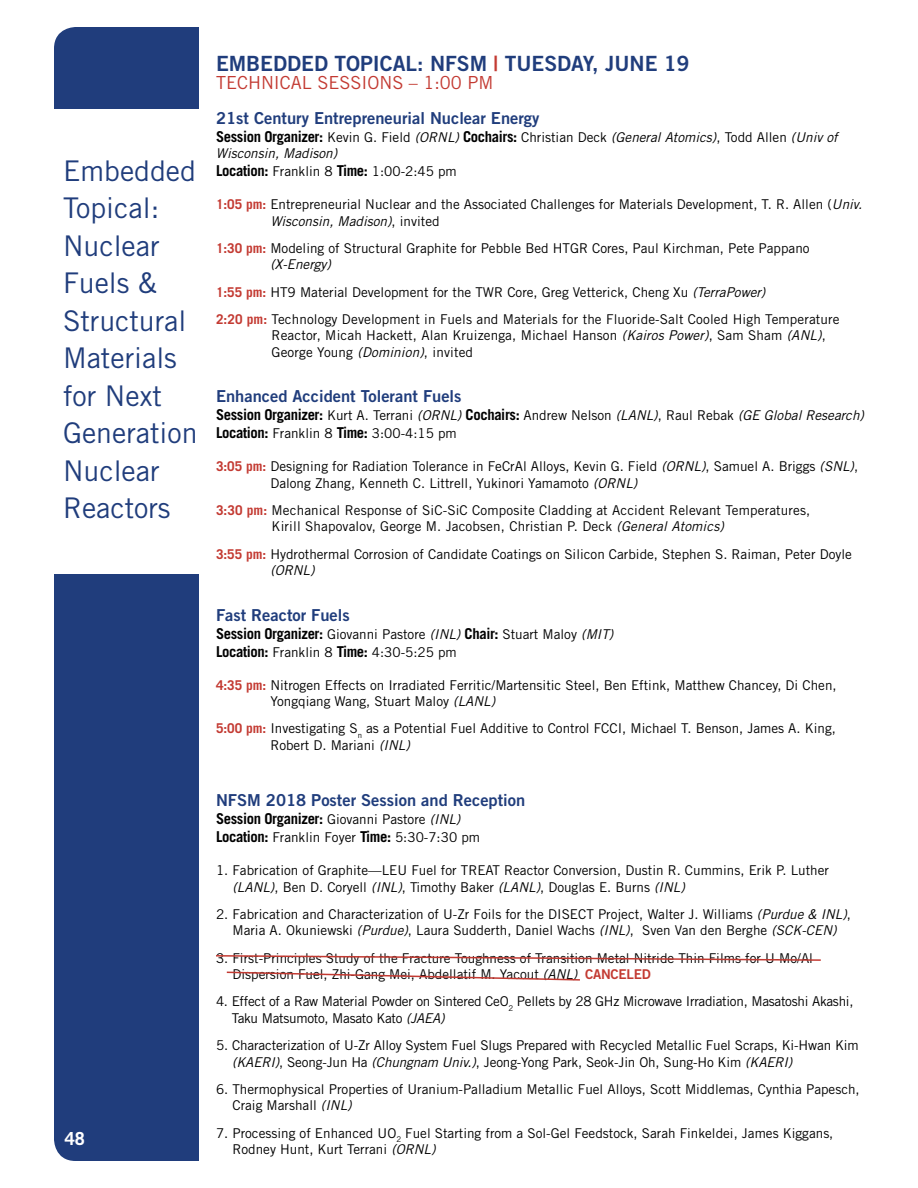
<style>
.page{position:relative;width:918px;height:1188px;background:#fff}
.page>*{position:absolute;margin:0;border:0;box-sizing:border-box;transform-origin:0 0}
.t1{font:28.5px/37.5px "Trade Gothic";color:#203d7c}
.t2{font:21px "Trade Gothic Bold Two";color:#203d7c}
.t3{font:18px "Trade Gothic";color:#c33a32}
.t4{font:700 18px "Trade Gothic";color:#fff}
.t5{font:16.5px "Trade Gothic Bold Two";color:#203d7c}
.t6{font:700 15px "Trade Gothic";letter-spacing:-.025em;color:#000}
.t7{font:13.5px/16.5px "Trade Gothic";color:#000}
.t8{font:13.5px/16.5px "Trade Gothic";letter-spacing:-.02em;color:#000}
.t9{font:italic 13.5px/16.5px "Trade Gothic";color:#000}
.s1{color:#c33a32}
.s2{font-weight:700;font-style:normal;font-size:15px}
.s3{font-style:normal}
.s4{font-weight:700;font-size:15px}
.s5{font-weight:700;color:#c33a32}
.s6{font-style:italic}
.s7{font-weight:400;font-size:13.5px}
.s8{font-weight:400;font-style:italic;font-size:13.5px}
.s9{font-family:"Trade Gothic Bold Two";color:#c33a32}
</style>
<div class="page">
<div style="left:54px;top:27px;width:179px;height:1134px;background:#203d7c;border-radius:22px"></div>
<div style="left:27px;top:109px;width:179px;height:464px;background:#fff"></div>
<div style="left:199px;top:15px;width:41px;height:1156px;background:#fff"></div>
<svg style="left:216px;top:955px;width:605px;height:6px"></svg>
<svg style="left:226px;top:971px;width:354px;height:10px"></svg>
<h1 class="t1" style="left:63px;top:152px;width:136px">Embedded<br>Topical:<br>Nuclear<br>Fuels &amp;<br>Structural<br>Materials for Next<br>Generation<br>Nuclear<br>Reactors</h1>
<h3 class="t4" style="left:65px;top:1128px;width:22px">48</h3>
<h2 class="t2" style="left:216px;top:50px;width:475px">EMBEDDED TOPICAL: NFSM <span class="s1">|</span> TUESDAY, JUNE 19</h2>
<h3 class="t3" style="left:216px;top:72px;width:279px">TECHNICAL SESSIONS – 1:00 PM</h3>
<p class="t5" style="left:216px;top:107px;width:325px">21st Century Entrepreneurial Nuclear Energy</p>
<p class="t9" style="left:216px;top:128px;width:623px"><span class="s2">Session Organizer:</span> <span class="s3">Kevin G. Field</span> (ORNL) <span class="s2">Cochairs:</span> <span class="s3">Christian Deck</span> (General Atomics)<span class="s3">, Todd Allen</span> (Univ of<br>Wisconsin, Madison)</p>
<p class="t7" style="left:216px;top:163px;width:242px"><span class="s4">Location:</span> Franklin 8 <span class="s4">Time:</span> 1:00-2:45 pm</p>
<p class="t7" style="left:270px;top:196px;width:593px;text-indent:-54px"><span class="s5">1:05 pm:</span> Entrepreneurial Nuclear and the Associated Challenges for Materials Development, T. R. Allen (<span class="s6">Univ.<br>Wisconsin, Madison)</span>, invited</p>
<p class="t7" style="left:270px;top:240px;width:541px;text-indent:-54px"><span class="s5">1:30 pm:</span> Modeling of Structural Graphite for Pebble Bed HTGR Cores, Paul Kirchman, Pete Pappano <span class="s6">(X-Energy)</span></p>
<p class="t7" style="left:216px;top:278px;width:625px;line-height:27.3px"><span class="s5">1:55 pm:</span> HT9 Material Development for the TWR Core, Greg Vetterick, Cheng Xu <span class="s6">(TerraPower)<br></span><span class="s5">2:20 pm:</span> Technology Development in Fuels and Materials for the Fluoride-Salt Cooled High Temperature</p>
<p class="t7" style="left:272px;top:327px;width:556px">Reactor, Micah Hackett, Alan Kruizenga, Michael Hanson <span class="s6">(Kairos Power)</span>, Sam Sham <span class="s6">(ANL)</span>,<br>George Young <span class="s6">(Dominion)</span>, invited</p>
<p class="t5" style="left:216px;top:386px;width:247px">Enhanced Accident Tolerant Fuels</p>
<p class="t7" style="left:216px;top:406px;width:650px;line-height:18px"><span class="s4">Session Organizer:</span> Kurt A. Terrani <span class="s6">(ORNL)</span> <span class="s4">Cochairs:</span> Andrew Nelson <span class="s6">(LANL)</span>, Raul Rebak <span class="s6">(GE Global Research)<br></span><span class="s4">Location:</span> Franklin 8 <span class="s4">Time:</span> 3:00-4:15 pm</p>
<p class="t7" style="left:270px;top:458px;width:589px;text-indent:-54px"><span class="s5">3:05 pm:</span> Designing for Radiation Tolerance in FeCrAl Alloys, Kevin G. Field <span class="s6">(ORNL)</span>, Samuel A. Briggs <span class="s6">(SNL)</span>,<br>Dalong Zhang, Kenneth C. Littrell, Yukinori Yamamoto <span class="s6">(ORNL)</span></p>
<p class="t7" style="left:272px;top:502px;width:540px;text-indent:-56px"><span class="s5">3:30 pm:</span> Mechanical Response of SiC-SiC Composite Cladding at Accident Relevant Temperatures,<br>Kirill Shapovalov, George M. Jacobsen, Christian P. Deck <span class="s6">(General Atomics)</span></p>
<p class="t7" style="left:270px;top:546px;width:583px;text-indent:-54px"><span class="s5">3:55 pm:</span> Hydrothermal Corrosion of Candidate Coatings on Silicon Carbide, Stephen S. Raiman, Peter Doyle <span class="s6">(ORNL)</span></p>
<p class="t5" style="left:216px;top:604px;width:135px">Fast Reactor Fuels</p>
<p class="t7" style="left:216px;top:625px;width:399px;line-height:18px"><span class="s4">Session Organizer:</span> Giovanni Pastore <span class="s6">(INL)</span> <span class="s4">Chair:</span> Stuart Maloy <span class="s6">(MIT)<br></span><span class="s4">Location:</span> Franklin 8 <span class="s4">Time:</span> 4:30-5:25 pm</p>
<p class="t7" style="left:270px;top:676px;width:568px;text-indent:-54px"><span class="s5">4:35 pm:</span> Nitrogen Effects on Irradiated Ferritic/Martensitic Steel, Ben Eftink, Matthew Chancey, Di Chen,<br>Yongqiang Wang, Stuart Maloy <span class="s6">(LANL)</span></p>
<p class="t7" style="left:270px;top:720px;width:567px;text-indent:-54px"><span class="s5">5:00 pm:</span> Investigating S<sub>n</sub> as a Potential Fuel Additive to Control FCCI, Michael T. Benson, James A. King,<br>Robert D. Mariani <span class="s6">(INL)</span></p>
<p class="t5" style="left:216px;top:790px;width:311px">NFSM 2018 Poster Session and Reception</p>
<p class="t6" style="left:216px;top:809px;width:246px">Session Organizer: <span class="s7">Giovanni Pastore</span> <span class="s8">(INL)</span></p>
<p class="t7" style="left:216px;top:829px;width:266px"><span class="s4">Location:</span> Franklin Foyer <span class="s4">Time:</span> 5:30-7:30 pm</p>
<p class="t7" style="left:232px;top:862px;width:598px;text-indent:-16px">1. Fabrication of Graphite—LEU Fuel for TREAT Reactor Conversion, Dustin R. Cummins, Erik P. Luther <span class="s6">(LANL)</span>, Ben D. Coryell <span class="s6">(INL)</span>, Timothy Baker <span class="s6">(LANL)</span>, Douglas E. Burns <span class="s6">(INL)</span></p>
<p class="t7" style="left:216px;top:906px;width:637px;text-align:center">2. Fabrication and Characterization of U-Zr Foils for the DISECT Project, Walter J. Williams <span class="s6">(Purdue &amp; INL)</span>,<br>Maria A. Okuniewski <span class="s6">(Purdue)</span>, Laura Sudderth, Daniel Wachs <span class="s6">(INL)</span>, Sven Van den Berghe <span class="s6">(SCK-CEN)</span></p>
<p class="t7" style="left:232px;top:949px;width:582px;text-indent:-16px">3. First-Principles Study of the Fracture Toughness of Transition Metal Nitride Thin Films for U-Mo/Al<br>Dispersion Fuel, Zhi-Gang Mei, Abdellatif M. Yacout <span class="s6">(ANL)</span> <span class="s9">CANCELED</span></p>
<p class="t8" style="left:232px;top:993px;width:623px;text-indent:-16px">4. Effect of a Raw Material Powder on Sintered CeO<sub>2</sub> Pellets by 28 GHz Microwave Irradiation, Masatoshi Akashi,<br>Taku Matsumoto, Masato Kato <span class="s6">(JAEA)</span></p>
<p class="t7" style="left:232px;top:1037px;width:628px;text-indent:-16px">5. Characterization of U-Zr Alloy System Fuel Slugs Prepared with Recycled Metallic Fuel Scraps, Ki-Hwan Kim <span class="s6">(KAERI)</span>, Seong-Jun Ha <span class="s6">(Chungnam Univ.)</span>, Jeong-Yong Park, Seok-Jin Oh, Sung-Ho Kim <span class="s6">(KAERI)</span></p>
<p class="t7" style="left:232px;top:1081px;width:629px;text-indent:-16px">6. Thermophysical Properties of Uranium-Palladium Metallic Fuel Alloys, Scott Middlemas, Cynthia Papesch,<br>Craig Marshall <span class="s6">(INL)</span></p>
<p class="t7" style="left:232px;top:1125px;width:602px;text-indent:-16px">7. Processing of Enhanced UO<sub>2</sub> Fuel Starting from a Sol-Gel Feedstock, Sarah Finkeldei, James Kiggans,<br>Rodney Hunt, Kurt Terrani <span class="s6">(ORNL)</span></p>
</div>
